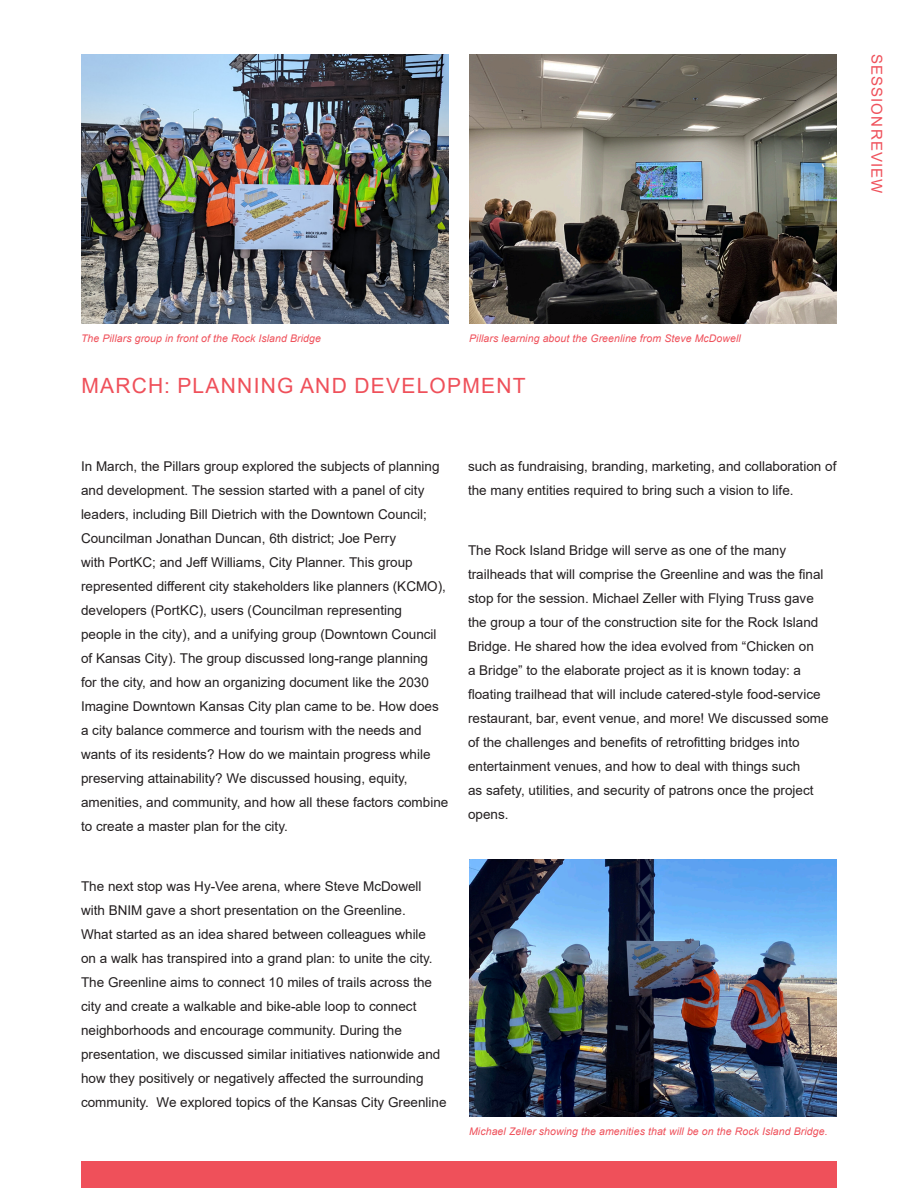
<style>
.page{position:relative;width:918px;height:1188px;background:#fff}
.page>*{position:absolute;margin:0;border:0;box-sizing:border-box;transform-origin:0 0}
.heading{font:21px "Arial";letter-spacing:.06em;color:#ef505a}
.t1{font:15px "Arial";letter-spacing:.065em;color:#ef505a}
.t2{font:13.5px/24px "Arial";color:#231f20}
.t3{font:italic 10.5px "Arial";letter-spacing:.01em;color:#ef505a}
</style>
<div class="page">
<div style="left:81px;top:1161px;width:756px;height:27px;background:#ef505a"></div>
<img style="left:81px;top:54px;width:368px;height:270px">
<img style="left:469px;top:860px;width:368px;height:257px">
<img style="left:469px;top:54px;width:368px;height:270px">
<p class="t1" style="left:887px;top:54px;width:141px;rotate:90deg">SESSION REVIEW</p>
<p class="t3" style="left:81px;top:332px;width:241px">The Pillars group in front of the Rock Island Bridge</p>
<p class="t3" style="left:469px;top:332px;width:273px">Pillars learning about the Greenline from Steve McDowell</p>
<p class="heading" style="left:81px;top:371px;width:446px">MARCH: PLANNING AND DEVELOPMENT</p>
<p class="t2" style="left:81px;top:454px;width:369px">In March, the Pillars group explored the subjects of planning and development. The session started with a panel of city leaders, including Bill Dietrich with the Downtown Council; Councilman Jonathan Duncan, 6th district; Joe Perry<br>with PortKC; and Jeff Williams, City Planner. This group represented different city stakeholders like planners (KCMO), developers (PortKC), users (Councilman representing<br>people in the city), and a unifying group (Downtown Council of Kansas City). The group discussed long-range planning<br>for the city, and how an organizing document like the 2030<br>Imagine Downtown Kansas City plan came to be. How does a city balance commerce and tourism with the needs and wants of its residents? How do we maintain progress while preserving attainability? We discussed housing, equity, amenities, and community, and how all these factors combine to create a master plan for the city.</p>
<p class="t2" style="left:81px;top:874px;width:367px">The next stop was Hy-Vee arena, where Steve McDowell with BNIM gave a short presentation on the Greenline.<br>What started as an idea shared between colleagues while<br>on a walk has transpired into a grand plan: to unite the city.<br>The Greenline aims to connect 10 miles of trails across the city and create a walkable and bike-able loop to connect neighborhoods and encourage community. During the presentation, we discussed similar initiatives nationwide and how they positively or negatively affected the surrounding community. We explored topics of the Kansas City Greenline</p>
<p class="t2" style="left:468px;top:454px;width:370px">such as fundraising, branding, marketing, and collaboration of the many entities required to bring such a vision to life.</p>
<p class="t2" style="left:468px;top:538px;width:362px">The Rock Island Bridge will serve as one of the many trailheads that will comprise the Greenline and was the final stop for the session. Michael Zeller with Flying Truss gave the group a tour of the construction site for the Rock Island Bridge. He shared how the idea evolved from “Chicken on<br>a Bridge” to the elaborate project as it is known today: a floating trailhead that will include catered-style food-service restaurant, bar, event venue, and more! We discussed some of the challenges and benefits of retrofitting bridges into entertainment venues, and how to deal with things such<br>as safety, utilities, and security of patrons once the project opens.</p>
<p class="t3" style="left:469px;top:1124px;width:360px">Michael Zeller showing the amenities that will be on the Rock Island Bridge.</p>
</div>
